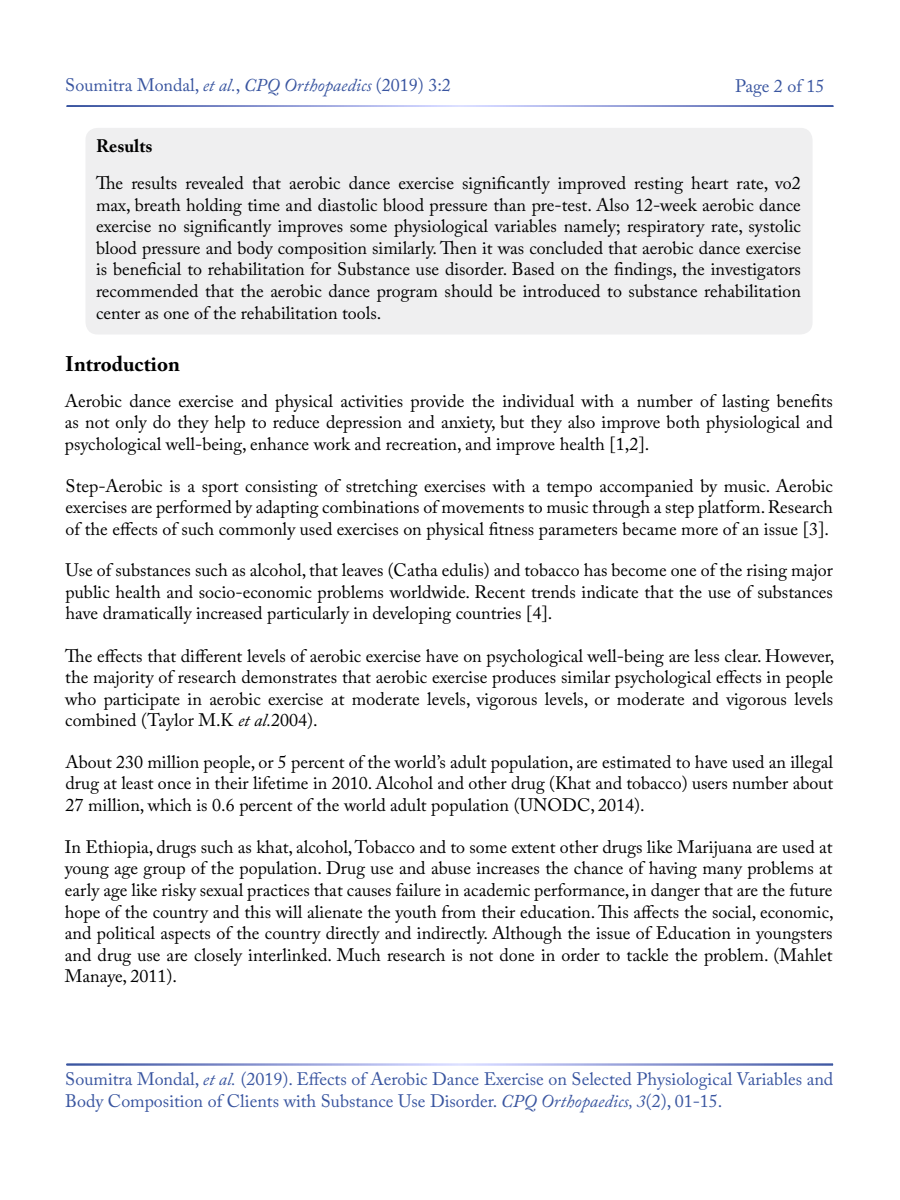
<style>
.page{position:relative;width:900px;height:1200px;background:#fff}
.page>*{position:absolute;margin:0;border:0;box-sizing:border-box;transform-origin:0 0}
.t1{font:700 21px "Adobe Caslon Pro";color:#000}
.t2{font:18px/21.6px "Adobe Caslon Pro";color:#000;text-align:justify}
.t3{font:18px/21.6px "Adobe Caslon Pro";color:#3955a0}
.t4{font:700 18px "Adobe Caslon Pro";color:#000}
.s1{font-style:italic}
</style>
<div class="page">
<div style="left:86px;top:128px;width:727px;height:207px;background:#efeff0;border-radius:12px"></div>
<p class="t3" style="left:65px;top:74px;width:387px">Soumitra Mondal, <span class="s1">et al.</span>, <span class="s1">CPQ Orthopaedics</span> (2019) 3:2</p>
<p class="t3" style="left:735px;top:75px;width:91px">Page 2 of 15</p>
<p class="t4" style="left:96px;top:135px;width:58px">Results</p>
<p class="t2" style="left:96px;top:172px;width:707px">The results revealed that aerobic dance exercise significantly improved resting heart rate, vo2 max, breath holding time and diastolic blood pressure than pre-test. Also 12-week aerobic dance exercise no significantly improves some physiological variables namely; respiratory rate, systolic blood pressure and body composition similarly. Then it was concluded that aerobic dance exercise is beneficial to rehabilitation for Substance use disorder. Based on the findings, the investigators recommended that the aerobic dance program should be introduced to substance rehabilitation center as one of the rehabilitation tools.</p>
<p class="t1" style="left:65px;top:352px;width:116px">Introduction</p>
<p class="t2" style="left:65px;top:390px;width:770px">Aerobic dance exercise and physical activities provide the individual with a number of lasting benefits as not only do they help to reduce depression and anxiety, but they also improve both physiological and psychological well-being, enhance work and recreation, and improve health [1,2].</p>
<p class="t2" style="left:66px;top:474px;width:769px">Step-Aerobic is a sport consisting of stretching exercises with a tempo accompanied by music. Aerobic exercises are performed by adapting combinations of movements to music through a step platform. Research of the effects of such commonly used exercises on physical fitness parameters became more of an issue [3].</p>
<p class="t2" style="left:66px;top:559px;width:769px">Use of substances such as alcohol, that leaves (Catha edulis) and tobacco has become one of the rising major public health and socio-economic problems worldwide. Recent trends indicate that the use of substances have dramatically increased particularly in developing countries [4].</p>
<p class="t2" style="left:65px;top:645px;width:771px">The effects that different levels of aerobic exercise have on psychological well-being are less clear. However, the majority of research demonstrates that aerobic exercise produces similar psychological effects in people who participate in aerobic exercise at moderate levels, vigorous levels, or moderate and vigorous levels combined (Taylor M.K <span class="s1">et al.</span>2004).</p>
<p class="t2" style="left:66px;top:751px;width:769px">About 230 million people, or 5 percent of the world’s adult population, are estimated to have used an illegal drug at least once in their lifetime in 2010. Alcohol and other drug (Khat and tobacco) users number about 27 million, which is 0.6 percent of the world adult population (UNODC, 2014).</p>
<p class="t2" style="left:65px;top:836px;width:770px">In Ethiopia, drugs such as khat, alcohol, Tobacco and to some extent other drugs like Marijuana are used at young age group of the population. Drug use and abuse increases the chance of having many problems at early age like risky sexual practices that causes failure in academic performance, in danger that are the future hope of the country and this will alienate the youth from their education. This affects the social, economic, and political aspects of the country directly and indirectly. Although the issue of Education in youngsters and drug use are closely interlinked. Much research is not done in order to tackle the problem. (Mahlet Manaye, 2011).</p>
<p class="t3" style="left:65px;top:1068px;width:770px">Soumitra Mondal, <span class="s1">et al.</span> (2019). Effects of Aerobic Dance Exercise on Selected Physiological Variables and<br>Body Composition of Clients with Substance Use Disorder. <span class="s1">CPQ Orthopaedics, 3</span>(2), 01-15.</p>
</div>
